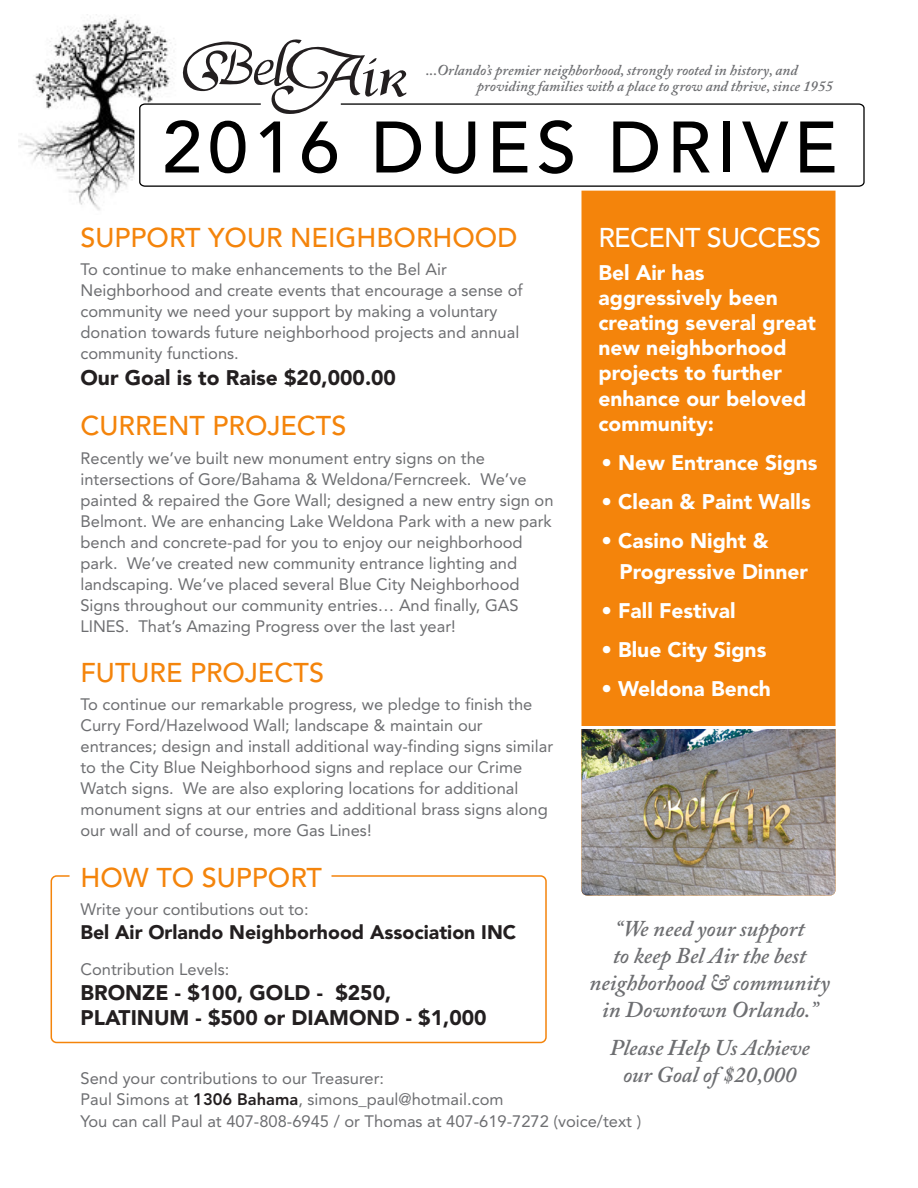
<style>
.page{position:relative;width:918px;height:1188px;background:#fff}
.page>*{position:absolute;margin:0;border:0;box-sizing:border-box;transform-origin:0 0}
.t1{font:500 72px "Avenir";letter-spacing:.08em;color:#000}
.t2{font:500 27px "Avenir";color:#f4840b}
.t3{font:500 27px "Avenir";letter-spacing:-.025em;color:#fff}
.t4{font:italic 600 22.5px/27px "Adobe Caslon Pro";color:#6d6e71;text-align:center}
.t5{font:900 21px/25.2px "Avenir";color:#fff}
.t6{font:900 21px/25.2px "Avenir";color:#231f20}
.t7{font:900 19.5px "Avenir";color:#231f20}
.t8{font:16.5px/21px "Avenir";color:#6d6e71}
.t9{font:italic 600 15px/16.5px "Adobe Caslon Pro";color:#6d6e71}
.s1{font-weight:800;color:#231f20}
</style>
<div class="page">
<img style="left:19px;top:16px;width:157px;height:194px">
<div style="left:582px;top:161px;width:253px;height:734px;background:#f4840b;border-radius:5px"></div>
<div style="left:332px;top:141px;width:254px;height:207px;background:#fff"></div>
<svg style="left:134px;top:109px;width:702px;height:82px"></svg>
<svg style="left:139px;top:103px;width:726px;height:84px"></svg>
<svg style="left:178px;top:39px;width:228px;height:76px"></svg>
<img style="left:582px;top:729px;width:253px;height:166px">
<hr style="left:580px;top:726px;width:261px;height:3px;background:#fff">
<div style="left:51px;top:875px;width:496px;height:168px;border:2px solid #f4840b;border-radius:5px"></div>
<p class="t9" style="left:477px;top:61px;width:358px;text-indent:-51px">...Orlando’s premier neighborhood, strongly rooted in history, and providing families with a place to grow and thrive, since 1955</p>
<h1 class="t1" style="left:162px;top:106px;width:677px">2016 DUES DRIVE</h1>
<h2 class="t2" style="left:81px;top:222px;width:438px">SUPPORT YOUR NEIGHBORHOOD</h2>
<p class="t8" style="left:81px;top:259px;width:444px">To continue to make enhancements to the Bel Air Neighborhood and create events that encourage a sense of community we need your support by making a voluntary donation towards future neighborhood projects and annual community functions.</p>
<p class="t6" style="left:81px;top:365px;width:317px">Our Goal is to Raise $20,000.00</p>
<h2 class="t2" style="left:81px;top:410px;width:268px">CURRENT PROJECTS</h2>
<p class="t8" style="left:81px;top:447px;width:475px">Recently we’ve built new monument entry signs on the intersections of Gore/Bahama &amp; Weldona/Ferncreek. We’ve painted &amp; repaired the Gore Wall; designed a new entry sign on Belmont. We are enhancing Lake Weldona Park with a new park bench and concrete-pad for you to enjoy our neighborhood park. We’ve created new community entrance lighting and landscaping. We’ve placed several Blue City Neighborhood Signs throughout our community entries… And finally, GAS LINES. That’s Amazing Progress over the last year!</p>
<h2 class="t2" style="left:81px;top:657px;width:245px">FUTURE PROJECTS</h2>
<p class="t8" style="left:81px;top:694px;width:474px">To continue our remarkable progress, we pledge to finish the Curry Ford/Hazelwood Wall; landscape &amp; maintain our entrances; design and install additional way-finding signs similar to the City Blue Neighborhood signs and replace our Crime Watch signs. We are also exploring locations for additional monument signs at our entries and additional brass signs along our wall and of course, more Gas Lines!</p>
<h2 class="t2" style="left:81px;top:862px;width:243px">HOW TO SUPPORT</h2>
<p class="t8" style="left:81px;top:899px;width:230px">Write your contibutions out to:</p>
<p class="t7" style="left:81px;top:920px;width:437px">Bel Air Orlando Neighborhood Association INC</p>
<p class="t8" style="left:81px;top:959px;width:150px">Contribution Levels:</p>
<p class="t6" style="left:81px;top:980px;width:408px">BRONZE - $100, GOLD - $250,<br>PLATINUM - $500 or DIAMOND - $1,000</p>
<h2 class="t3" style="left:598px;top:222px;width:224px">RECENT SUCCESS</h2>
<p class="t5" style="left:598px;top:260px;width:219px">Bel Air has aggressively been creating several great new neighborhood projects to further enhance our beloved community:</p>
<p class="t5" style="left:601px;top:450px;width:218px">• New Entrance Signs</p>
<p class="t5" style="left:601px;top:489px;width:211px">• Clean &amp; Paint Walls</p>
<p class="t5" style="left:619px;top:525px;width:190px;line-height:31.5px;text-indent:-18px">• Casino Night &amp;<br>Progressive Dinner</p>
<p class="t5" style="left:601px;top:598px;width:136px">• Fall Festival</p>
<p class="t5" style="left:601px;top:637px;width:166px">• Blue City Signs</p>
<p class="t5" style="left:601px;top:676px;width:171px">• Weldona Bench</p>
<h3 class="t4" style="left:590px;top:915px;width:242px">“We need your support<br>to keep Bel Air the best neighborhood &amp; community in Downtown Orlando.”</h3>
<h3 class="t4" style="left:610px;top:1033px;width:202px">Please Help Us Achieve</h3>
<p class="t8" style="left:81px;top:1068px;width:305px">Send your contributions to our Treasurer:</p>
<h3 class="t4" style="left:623px;top:1060px;width:175px">our Goal of $20,000</h3>
<p class="t8" style="left:81px;top:1089px;width:562px">Paul Simons at <span class="s1">1306 Bahama</span>, simons_paul@hotmail.com<br>You can call Paul at 407-808-6945 / or Thomas at 407-619-7272 (voice/text )</p>
</div>
